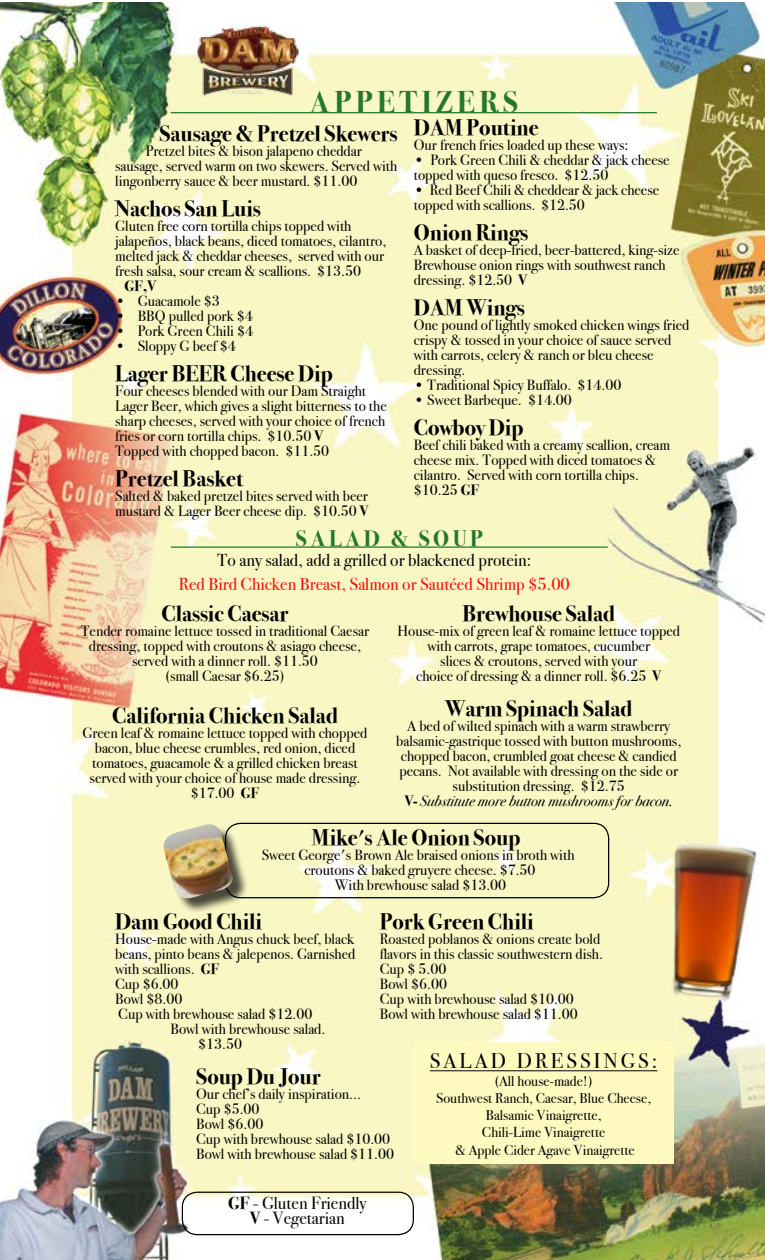
<style>
.page{position:relative;width:765px;height:1260px;background:#fff}
.page>*{position:absolute;margin:0;border:0;box-sizing:border-box;transform-origin:0 0}
.t1{font:700 30px "Bodoni Svty Two ITCTT";letter-spacing:.15em;color:#23772d}
.t2{font:700 22.5px "Bodoni Svty Two ITCTT";color:#000}
.t3{font:700 22.5px "Bodoni Svty Two ITCTT";letter-spacing:.15em;color:#23772d}
.t4{font:21.25px "Bodoni Svty Two ITCTT";letter-spacing:.15em;color:#000}
.t5{font:17.5px/15px "Bodoni Svty Two ITCTT";color:#000;text-align:center}
.t6{font:17.5px "Bodoni Svty Two ITCTT";color:#ff0a0a}
.t7{font:15px/15px "Bodoni Svty Two ITCTT";color:#000}
.t8{font:700 15px "Bodoni Svty Two ITCTT";color:#000}
.t9{font:14.38px/17.4px "Bodoni Svty Two ITCTT";color:#000;text-align:center}
.s1{font-weight:700}
.s2{font-style:italic}
</style>
<div class="page">
<img style="left:0;top:2px;width:765px;height:1258px">
<hr style="left:171px;top:112px;width:486px;height:1px;background:#23772d">
<img style="left:638px;top:825px;width:127px;height:184px">
<div style="left:182px;top:1192px;width:232px;height:43px;border:1px solid #000;border-radius:15px"></div>
<div style="left:225px;top:823px;width:384px;height:75px;border:1px solid #000;border-radius:15px"></div>
<div style="left:165px;top:826px;width:84px;height:88px;background:#000;opacity:.75"></div>
<img style="left:160px;top:824px;width:73px;height:77px">
<hr style="left:171px;top:546px;width:437px;height:2px;background:#23772d">
<div style="left:414px;top:1042px;width:259px;height:121px;background:#fffac0"></div>
<hr style="left:430px;top:1070px;width:227px;height:1px;background:#000">
<img style="left:196px;top:23px;width:103px;height:75px">
<h1 class="t1" style="left:310px;top:77px;width:210px">APPETIZERS</h1>
<h2 class="t2" style="left:159px;top:115px;width:240px">Sausage &amp; Pretzel Skewers</h2>
<p class="t7" style="left:115px;top:142px;width:284px;text-indent:31px">Pretzel bites &amp; bison jalapeno cheddar sausage, served warm on two skewers. Served with lingonberry sauce &amp; beer mustard. $11.00</p>
<h2 class="t2" style="left:115px;top:190px;width:147px">Nachos San Luis</h2>
<p class="t7" style="left:115px;top:217px;width:273px">Gluten free corn tortilla chips topped with jalapeños, black beans, diced tomatoes, cilantro, melted jack &amp; cheddar cheeses, served with our fresh salsa, sour cream &amp; scallions. $13.50</p>
<p class="t8" style="left:124px;top:273px;width:33px">GF,V</p>
<p class="t7" style="left:115px;top:292px;width:106px">• Guacamole $3</p>
<p class="t7" style="left:115px;top:307px;width:139px">• BBQ pulled pork $4</p>
<p class="t7" style="left:115px;top:322px;width:139px">• Pork Green Chili $4</p>
<p class="t7" style="left:115px;top:337px;width:122px">• Sloppy G beef $4</p>
<h2 class="t2" style="left:115px;top:355px;width:219px">Lager BEER Cheese Dip</h2>
<p class="t7" style="left:115px;top:382px;width:273px">Four cheeses blended with our Dam Straight Lager Beer, which gives a slight bitterness to the sharp cheeses, served with your choice of french fries or corn tortilla chips. $10.50 <span class="s1">V<br></span>Topped with chopped bacon. $11.50</p>
<h2 class="t2" style="left:115px;top:460px;width:129px">Pretzel Basket</h2>
<p class="t7" style="left:115px;top:487px;width:255px">Salted &amp; baked pretzel bites served with beer mustard &amp; Lager Beer cheese dip. $10.50 <span class="s1">V</span></p>
<h2 class="t2" style="left:414px;top:109px;width:126px">DAM Poutine</h2>
<p class="t7" style="left:414px;top:136px;width:216px">Our french fries loaded up these ways:</p>
<p class="t7" style="left:414px;top:151px;width:257px">• Pork Green Chili &amp; cheddar &amp; jack cheese topped with queso fresco. $12.50</p>
<p class="t7" style="left:414px;top:181px;width:247px">• Red Beef Chili &amp; cheddear &amp; jack cheese topped with scallions. $12.50</p>
<h2 class="t2" style="left:414px;top:214px;width:116px">Onion Rings</h2>
<p class="t7" style="left:414px;top:241px;width:267px">A basket of deep-fried, beer-battered, king-size<br>Brewhouse onion rings with southwest ranch dressing. $12.50 <span class="s1">V</span></p>
<h2 class="t2" style="left:414px;top:289px;width:112px">DAM Wings</h2>
<p class="t7" style="left:414px;top:316px;width:277px">One pound of lightly smoked chicken wings fried crispy &amp; tossed in your choice of sauce served with carrots, celery &amp; ranch or bleu cheese dressing.</p>
<p class="t7" style="left:414px;top:376px;width:209px">• Traditional Spicy Buffalo. $14.00</p>
<p class="t7" style="left:414px;top:391px;width:160px">• Sweet Barbeque. $14.00</p>
<h2 class="t2" style="left:414px;top:409px;width:111px">Cowboy Dip</h2>
<p class="t7" style="left:414px;top:436px;width:258px">Beef chili baked with a creamy scallion, cream cheese mix. Topped with diced tomatoes &amp; cilantro. Served with corn tortilla chips. $10.25 <span class="s1">GF</span></p>
<h2 class="t3" style="left:296px;top:520px;width:188px">SALAD &amp; SOUP</h2>
<p class="t5" style="left:217px;top:551px;width:316px">To any salad, add a grilled or blackened protein:</p>
<p class="t6" style="left:179px;top:570px;width:393px">Red Bird Chicken Breast, Salmon or Sautéed Shrimp $5.00</p>
<h2 class="t2" style="left:462px;top:595px;width:154px">Brewhouse Salad</h2>
<p class="t7" style="left:397px;top:622px;width:284px;text-align:center">House-mix of green leaf &amp; romaine lettuce topped with carrots, grape tomatoes, cucumber<br>slices &amp; croutons, served with your<br>choice of dressing &amp; a dinner roll. $6.25 <span class="s1">V</span></p>
<h2 class="t2" style="left:445px;top:689px;width:189px">Warm Spinach Salad</h2>
<p class="t7" style="left:396px;top:716px;width:287px;text-align:center">A bed of wilted spinach with a warm strawberry balsamic-gastrique tossed with button mushrooms, chopped bacon, crumbled goat cheese &amp; candied pecans. Not available with dressing on the side or substitution dressing. $12.75<br><span class="s1">V-</span> <span class="s2">Substitute more button mushrooms for bacon.</span></p>
<h2 class="t2" style="left:312px;top:819px;width:210px">Mike's Ale Onion Soup</h2>
<p class="t7" style="left:262px;top:846px;width:314px;text-align:center">Sweet George's Brown Ale braised onions in broth with croutons &amp; baked gruyere cheese. $7.50<br>With brewhouse salad $13.00</p>
<h2 class="t2" style="left:161px;top:595px;width:129px">Classic Caesar</h2>
<p class="t7" style="left:81px;top:622px;width:290px;text-align:center">Tender romaine lettuce tossed in traditional Caesar dressing, topped with croutons &amp; asiago cheese, served with a dinner roll. $11.50<br>(small Caesar $6.25)</p>
<h2 class="t2" style="left:112px;top:697px;width:227px">California Chicken Salad</h2>
<p class="t7" style="left:82px;top:724px;width:286px;text-align:center">Green leaf &amp; romaine lettuce topped with chopped bacon, blue cheese crumbles, red onion, diced tomatoes, guacamole &amp; a grilled chicken breast served with your choice of house made dressing. $17.00 <span class="s1">GF</span></p>
<h2 class="t2" style="left:115px;top:903px;width:148px">Dam Good Chili</h2>
<p class="t7" style="left:115px;top:930px;width:241px">House-made with Angus chuck beef, black</p>
<p class="t7" style="left:115px;top:945px;width:242px">beans, pinto beans &amp; jalepenos. Garnished</p>
<p class="t7" style="left:115px;top:960px;width:105px">with scallions. <span class="s1">GF</span></p>
<p class="t7" style="left:115px;top:975px;width:65px">Cup $6.00</p>
<p class="t7" style="left:115px;top:990px;width:69px">Bowl $8.00</p>
<p class="t7" style="left:118px;top:1005px;width:196px">Cup with brewhouse salad $12.00</p>
<p class="t7" style="left:171px;top:1020px;width:156px">Bowl with brewhouse salad.</p>
<p class="t7" style="left:198px;top:1035px;width:45px">$13.50</p>
<h2 class="t2" style="left:380px;top:903px;width:155px">Pork Green Chili</h2>
<p class="t7" style="left:380px;top:930px;width:225px">Roasted poblanos &amp; onions create bold flavors in this classic southwestern dish.<br>Cup $ 5.00<br>Bowl $6.00<br>Cup with brewhouse salad $10.00<br>Bowl with brewhouse salad $11.00</p>
<h2 class="t2" style="left:196px;top:1058px;width:126px">Soup Du Jour</h2>
<p class="t7" style="left:196px;top:1085px;width:199px">Our chef’s daily inspiration...<br>Cup $5.00<br>Bowl $6.00<br>Cup with brewhouse salad $10.00<br>Bowl with brewhouse salad $11.00</p>
<p class="t5" style="left:228px;top:1194px;width:140px"><span class="s1">GF</span> - Gluten Friendly<br><span class="s1">V</span> - Vegetarian</p>
<h3 class="t4" style="left:430px;top:1044px;width:229px">SALAD DRESSINGS:</h3>
<p class="t9" style="left:436px;top:1071px;width:216px">(All house-made!)<br>Southwest Ranch, Caesar, Blue Cheese,<br>Balsamic Vinaigrette,<br>Chili-Lime Vinaigrette<br>&amp; Apple Cider Agave Vinaigrette</p>
</div>
